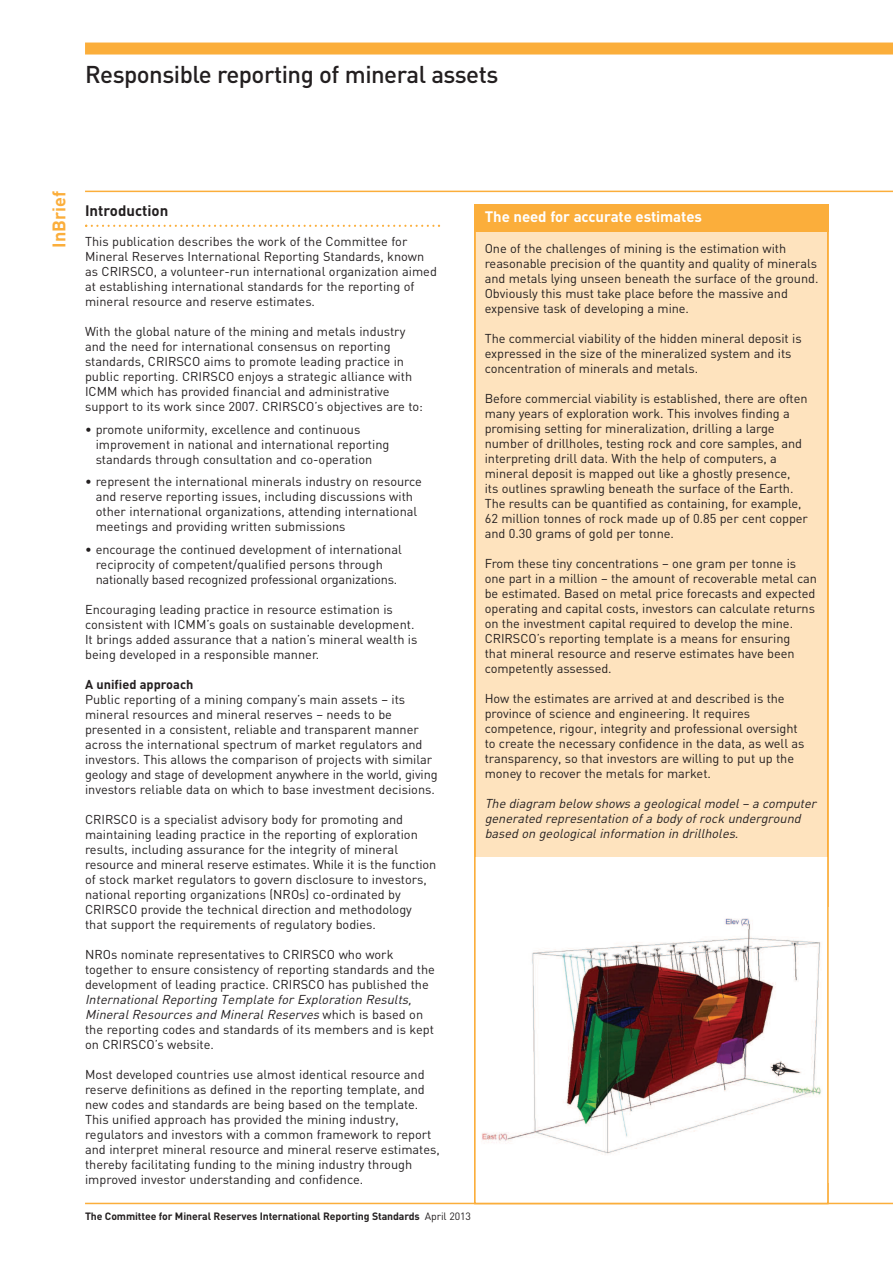
<style>
.page{position:relative;width:893px;height:1263px;background:#fff}
.page>*{position:absolute;margin:0;border:0;box-sizing:border-box;transform-origin:0 0}
.t1{font:500 24px "DIN";letter-spacing:-.02em;color:#231f20}
.t2{font:700 18px "DIN";color:#fbae3b}
.t3{font:700 15px "DIN";letter-spacing:-.005em;color:#fff}
.t4{font:700 15px "DIN";color:#231f20}
.t5{font:12.75px/15px "DIN";letter-spacing:-.005em;color:#231f20}
.t6{font:italic 12.75px/15px "DIN";color:#231f20}
.t7{font:700 12.75px "DIN";color:#231f20}
.t8{font:700 10.5px "DIN";letter-spacing:-.01em;color:#231f20}
.s1{font-style:normal}
.s2{font-weight:400}
</style>
<div class="page">
<div style="left:85px;top:43px;width:808px;height:12px;background:#fbae3b"></div>
<hr style="left:85px;top:191px;width:808px;height:1px;background:#fbae3b">
<hr style="left:85px;top:1203px;width:808px;height:1px;background:#fbae3b">
<svg style="left:85px;top:225px;width:355px;height:2px"></svg>
<div style="left:475px;top:207px;width:353px;height:996px;background:#fee3be"></div>
<div style="left:474px;top:204px;width:355px;height:27px;background:#fbae3b"></div>
<div style="left:475px;top:857px;width:353px;height:346px;background:#fff"></div>
<img style="left:482px;top:918px;width:339px;height:237px">
<div style="left:474px;top:207px;width:355px;height:997px;border:2px solid #fbae3b"></div>
<h1 class="t1" style="left:85px;top:60px;width:415px">Responsible reporting of mineral assets</h1>
<h2 class="t2" style="left:49px;top:248px;width:58px;rotate:-90deg">InBrief</h2>
<p class="t4" style="left:85px;top:202px;width:85px">Introduction</p>
<p class="t5" style="left:85px;top:234px;width:353px">This publication describes the work of the Committee for Mineral Reserves International Reporting Standards, known as CRIRSCO, a volunteer-run international organization aimed at establishing international standards for the reporting of mineral resource and reserve estimates.</p>
<p class="t5" style="left:85px;top:324px;width:339px">With the global nature of the mining and metals industry and the need for international consensus on reporting standards, CRIRSCO aims to promote leading practice in public reporting. CRIRSCO enjoys a strategic alliance with ICMM which has provided financial and administrative support to its work since 2007. CRIRSCO’s objectives are to:</p>
<p class="t5" style="left:96px;top:422px;width:295px;text-indent:-11px">• promote uniformity, excellence and continuous improvement in national and international reporting standards through consultation and co-operation</p>
<p class="t5" style="left:96px;top:474px;width:328px;text-indent:-11px">• represent the international minerals industry on resource and reserve reporting issues, including discussions with other international organizations, attending international meetings and providing written submissions</p>
<p class="t5" style="left:96px;top:542px;width:308px;text-indent:-11px">• encourage the continued development of international reciprocity of competent/qualified persons through nationally based recognized professional organizations.</p>
<p class="t5" style="left:85px;top:602px;width:334px">Encouraging leading practice in resource estimation is consistent with ICMM’s goals on sustainable development.<br>It brings added assurance that a nation’s mineral wealth is being developed in a responsible manner.</p>
<p class="t7" style="left:85px;top:677px;width:110px">A unified approach</p>
<p class="t5" style="left:85px;top:692px;width:354px">Public reporting of a mining company’s main assets – its mineral resources and mineral reserves – needs to be presented in a consistent, reliable and transparent manner across the international spectrum of market regulators and investors. This allows the comparison of projects with similar geology and stage of development anywhere in the world, giving investors reliable data on which to base investment decisions.</p>
<p class="t5" style="left:85px;top:812px;width:353px">CRIRSCO is a specialist advisory body for promoting and maintaining leading practice in the reporting of exploration results, including assurance for the integrity of mineral resource and mineral reserve estimates. While it is the function of stock market regulators to govern disclosure to investors, national reporting organizations (NROs) co-ordinated by CRIRSCO provide the technical direction and methodology that support the requirements of regulatory bodies.</p>
<p class="t5" style="left:85px;top:947px;width:351px">NROs nominate representatives to CRIRSCO who work together to ensure consistency of reporting standards and the development of leading practice. CRIRSCO has published the</p>
<p class="t6" style="left:85px;top:992px;width:350px">International Reporting Template for Exploration Results, Mineral Resources and Mineral Reserves <span class="s1">w h i c h i s b a s e d o n the reporting codes and standards of its members and is kept on CRIRSCO’s website.</span></p>
<p class="t5" style="left:85px;top:1067px;width:356px">Most developed countries use almost identical resource and reserve definitions as defined in the reporting template, and new codes and standards are being based on the template.<br>This unified approach has provided the mining industry, regulators and investors with a common framework to report and interpret mineral resource and mineral reserve estimates, thereby facilitating funding to the mining industry through improved investor understanding and confidence.</p>
<p class="t8" style="left:85px;top:1210px;width:387px">The Committee for Mineral Reserves International Reporting Standards <span class="s2">April 2013</span></p>
<p class="t3" style="left:485px;top:208px;width:219px">The need for accurate estimates</p>
<p class="t5" style="left:485px;top:241px;width:335px">One of the challenges of mining is the estimation with reasonable precision of the quantity and quality of minerals and metals lying unseen beneath the surface of the ground.<br>Obviously this must take place before the massive and expensive task of developing a mine.</p>
<p class="t5" style="left:485px;top:331px;width:318px">The commercial viability of the hidden mineral deposit is expressed in the size of the mineralized system and its concentration of minerals and metals.</p>
<p class="t5" style="left:485px;top:391px;width:325px">Before commercial viability is established, there are often many years of exploration work. This involves finding a promising setting for mineralization, drilling a large number of drillholes, testing rock and core samples, and interpreting drill data. With the help of computers, a mineral deposit is mapped out like a ghostly presence,<br>its outlines sprawling beneath the surface of the Earth.<br>The results can be quantified as containing, for example, 62 million tonnes of rock made up of 0.85 per cent copper and 0.30 grams of gold per tonne.</p>
<p class="t5" style="left:485px;top:556px;width:334px">From these tiny concentrations – one gram per tonne is one part in a million – the amount of recoverable metal can be estimated. Based on metal price forecasts and expected operating and capital costs, investors can calculate returns on the investment capital required to develop the mine.<br>CRIRSCO’s reporting template is a means for ensuring<br>that mineral resource and reserve estimates have been competently assessed.</p>
<p class="t5" style="left:485px;top:691px;width:321px">How the estimates are arrived at and described is the province of science and engineering. It requires competence, rigour, integrity and professional oversight to create the necessary confidence in the data, as well as transparency, so that investors are willing to put up the money to recover the metals for market.</p>
<p class="t6" style="left:485px;top:796px;width:335px">The diagram below shows a geologicalmodel– a computer generated representation ofa body ofrock underground based on geologicalinformation in drillholes.</p>
</div>
